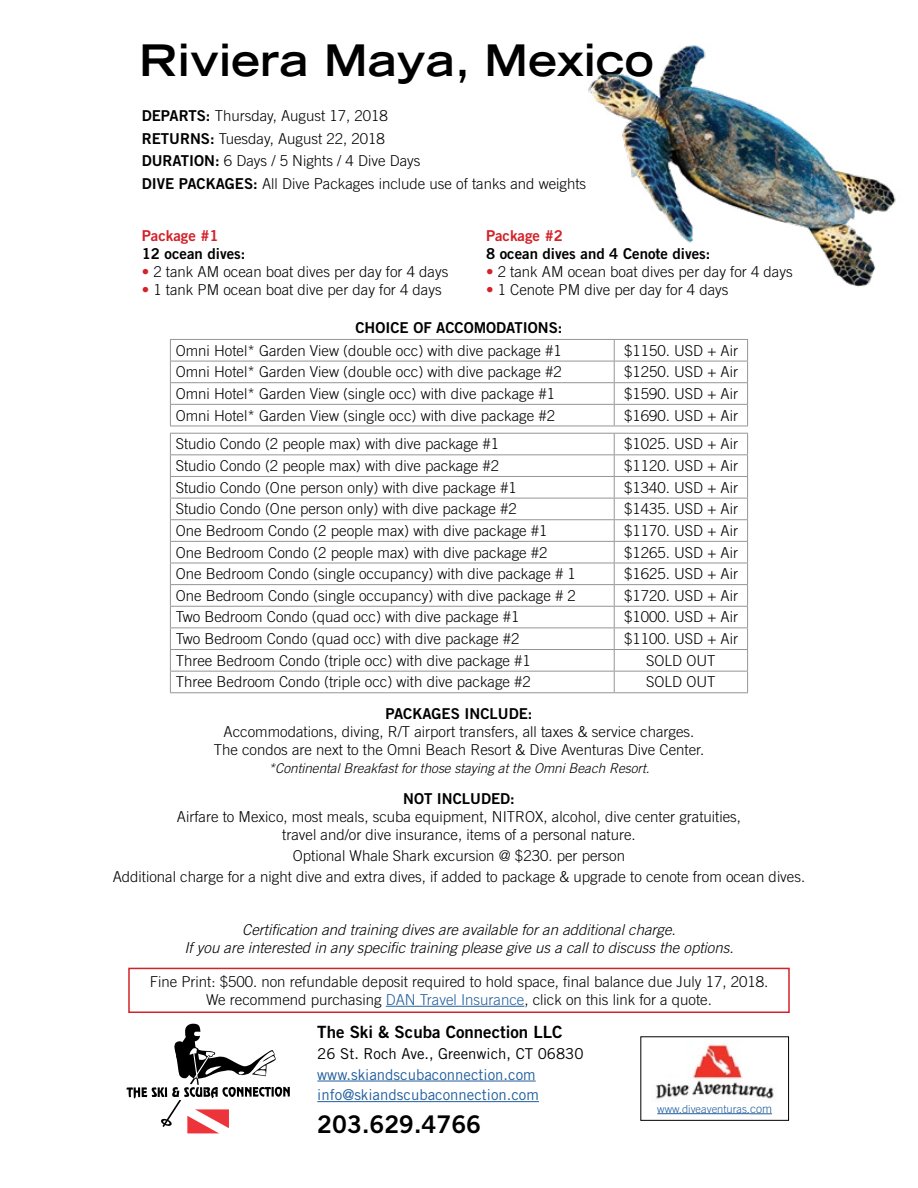
<style>
.page{position:relative;width:918px;height:1188px;background:#fff}
.page>*{position:absolute;margin:0;border:0;box-sizing:border-box;transform-origin:0 0}
.t1{font:700 expanded 43.5px "Trade Gothic LT Std";color:#000}
.t2{font:24.3px "Trade Gothic LT Std Bd 2";color:#000}
.t3{font:16.8px "Trade Gothic LT Std Bd 2";color:#000}
.t4{font:300 15px/18px "Trade Gothic LT Std";color:#000;text-align:center}
.t5{font:italic 300 15px/18px "Trade Gothic LT Std";color:#000;text-align:center}
.t6{font:15px "Trade Gothic LT Std Bd 2";color:#000}
.t7{font:15px/20.7px "Trade Gothic LT Std";color:#215e9e}
.t8{font:15px "Trade Gothic LT Std";color:#000}
.t9{font:15px "Trade Gothic LT Std Bd 2";color:#d2232a}
.t10{font:italic 300 13.5px "Trade Gothic LT Std";color:#000}
.t11{font:300 11.1px "Trade Gothic LT Std";color:#215e9e}
.s1{font-family:"Trade Gothic LT Std Bd 2";font-weight:400}
.s2{color:#d2232a}
.s3{color:#215e9e}
.s4{font-size:12px}
</style>
<div class="page">
<svg style="left:126px;top:1024px;width:164px;height:109px"></svg>
<hr style="left:317px;top:1081px;width:219px;height:1px;background:#215e9e">
<hr style="left:317px;top:1101px;width:222px;height:1px;background:#215e9e">
<hr style="left:386px;top:1006px;width:138px;height:1px;background:#215e9e">
<div style="left:128px;top:968px;width:662px;height:45px;border:2px solid #d2232a"></div>
<hr style="left:170px;top:339px;width:444px;height:1px;background:#939598">
<hr style="left:614px;top:339px;width:134px;height:1px;background:#939598">
<hr style="left:170px;top:361px;width:444px;height:1px;background:#939598">
<hr style="left:614px;top:361px;width:134px;height:1px;background:#939598">
<hr style="left:170px;top:382px;width:444px;height:1px;background:#939598">
<hr style="left:614px;top:382px;width:134px;height:1px;background:#939598">
<hr style="left:170px;top:404px;width:444px;height:1px;background:#939598">
<svg style="left:170px;top:340px;width:1px;height:86px"></svg>
<hr style="left:614px;top:404px;width:134px;height:1px;background:#939598">
<svg style="left:614px;top:340px;width:1px;height:86px"></svg>
<svg style="left:747px;top:340px;width:1px;height:86px"></svg>
<hr style="left:170px;top:454px;width:444px;height:1px;background:#939598">
<hr style="left:614px;top:454px;width:134px;height:1px;background:#939598">
<hr style="left:170px;top:476px;width:444px;height:1px;background:#939598">
<hr style="left:614px;top:476px;width:134px;height:1px;background:#939598">
<hr style="left:170px;top:498px;width:444px;height:1px;background:#939598">
<hr style="left:614px;top:498px;width:134px;height:1px;background:#939598">
<hr style="left:170px;top:519px;width:444px;height:1px;background:#939598">
<hr style="left:614px;top:519px;width:134px;height:1px;background:#939598">
<hr style="left:170px;top:541px;width:444px;height:1px;background:#939598">
<hr style="left:614px;top:541px;width:134px;height:1px;background:#939598">
<hr style="left:170px;top:563px;width:444px;height:1px;background:#939598">
<hr style="left:614px;top:563px;width:134px;height:1px;background:#939598">
<hr style="left:170px;top:584px;width:444px;height:1px;background:#939598">
<hr style="left:614px;top:584px;width:134px;height:1px;background:#939598">
<hr style="left:170px;top:606px;width:444px;height:1px;background:#939598">
<hr style="left:614px;top:606px;width:134px;height:1px;background:#939598">
<hr style="left:170px;top:628px;width:444px;height:1px;background:#939598">
<hr style="left:614px;top:628px;width:134px;height:1px;background:#939598">
<hr style="left:170px;top:649px;width:444px;height:1px;background:#939598">
<hr style="left:614px;top:649px;width:134px;height:1px;background:#939598">
<hr style="left:170px;top:671px;width:444px;height:1px;background:#939598">
<svg style="left:170px;top:434px;width:1px;height:258px"></svg>
<hr style="left:614px;top:671px;width:134px;height:1px;background:#939598">
<svg style="left:614px;top:434px;width:1px;height:258px"></svg>
<svg style="left:747px;top:434px;width:1px;height:258px"></svg>
<hr style="left:170px;top:692px;width:444px;height:1px;background:#939598">
<hr style="left:614px;top:692px;width:134px;height:1px;background:#939598">
<hr style="left:170px;top:426px;width:444px;height:1px;background:#939598">
<hr style="left:614px;top:426px;width:134px;height:1px;background:#939598">
<hr style="left:170px;top:433px;width:444px;height:1px;background:#939598">
<hr style="left:614px;top:433px;width:134px;height:1px;background:#939598">
<div style="left:640px;top:1036px;width:149px;height:85px;border:1px solid #000"></div>
<img style="left:656px;top:1044px;width:118px;height:55px">
<hr style="left:657px;top:1113px;width:93px;height:1px;background:#215e9e">
<svg style="left:750px;top:1113px;width:22px;height:1px"></svg>
<img style="left:588px;top:45px;width:308px;height:242px">
<h1 class="t1" style="left:139px;top:32px;width:516px">Riviera Maya, Mexico</h1>
<p class="t4" style="left:142px;top:104px;width:446px;line-height:22.6px;text-align:left"><span class="s1">DEPARTS:</span> Thursday, August 17, 2018<br><span class="s1">RETURNS:</span> Tuesday, August 22, 2018<br><span class="s1">DURATION:</span> 6 Days / 5 Nights / 4 Dive Days<br><span class="s1">DIVE PACKAGES:</span> All Dive Packages include use of tanks and weights</p>
<p class="t9" style="left:142px;top:226px;width:79px">Package #1</p>
<p class="t9" style="left:486px;top:226px;width:79px">Package #2</p>
<p class="t6" style="left:142px;top:244px;width:105px">12 ocean dives:</p>
<p class="t6" style="left:486px;top:244px;width:226px">8 ocean dives and 4 Cenote dives:</p>
<p class="t4" style="left:142px;top:262px;width:308px"><span class="s2">•</span> 2 tank AM ocean boat dives per day for 4 days</p>
<p class="t4" style="left:486px;top:262px;width:308px"><span class="s2">•</span> 2 tank AM ocean boat dives per day for 4 days</p>
<p class="t4" style="left:142px;top:280px;width:302px"><span class="s2">•</span> 1 tank PM ocean boat dive per day for 4 days</p>
<p class="t4" style="left:486px;top:280px;width:244px"><span class="s2">•</span> 1 Cenote PM dive per day for 4 days</p>
<p class="t6" style="left:355px;top:318px;width:209px">CHOICE OF ACCOMODATIONS:</p>
<p class="t4" style="left:176px;top:341px;width:387px">Omni Hotel* Garden View (double occ) with dive package #1</p>
<p class="t4" style="left:624px;top:341px;width:116px">$1150. USD + Air</p>
<p class="t4" style="left:176px;top:363px;width:387px">Omni Hotel* Garden View (double occ) with dive package #2</p>
<p class="t4" style="left:624px;top:363px;width:116px">$1250. USD + Air</p>
<p class="t4" style="left:176px;top:384px;width:381px">Omni Hotel* Garden View (single occ) with dive package #1</p>
<p class="t4" style="left:624px;top:384px;width:116px">$1590. USD + Air</p>
<p class="t4" style="left:176px;top:406px;width:381px">Omni Hotel* Garden View (single occ) with dive package #2</p>
<p class="t4" style="left:624px;top:406px;width:116px">$1690. USD + Air</p>
<p class="t4" style="left:176px;top:435px;width:325px">Studio Condo (2 people max) with dive package #1</p>
<p class="t4" style="left:624px;top:435px;width:116px">$1025. USD + Air</p>
<p class="t4" style="left:176px;top:457px;width:325px">Studio Condo (2 people max) with dive package #2</p>
<p class="t4" style="left:624px;top:457px;width:116px">$1120. USD + Air</p>
<p class="t4" style="left:176px;top:478px;width:342px">Studio Condo (One person only) with dive package #1</p>
<p class="t4" style="left:624px;top:478px;width:116px">$1340. USD + Air</p>
<p class="t4" style="left:176px;top:500px;width:342px">Studio Condo (One person only) with dive package #2</p>
<p class="t4" style="left:624px;top:500px;width:116px">$1435. USD + Air</p>
<p class="t4" style="left:176px;top:521px;width:373px">One Bedroom Condo (2 people max) with dive package #1</p>
<p class="t4" style="left:624px;top:521px;width:116px">$1170. USD + Air</p>
<p class="t4" style="left:176px;top:543px;width:373px">One Bedroom Condo (2 people max) with dive package #2</p>
<p class="t4" style="left:624px;top:543px;width:116px">$1265. USD + Air</p>
<p class="t4" style="left:176px;top:565px;width:402px">One Bedroom Condo (single occupancy) with dive package # 1</p>
<p class="t4" style="left:624px;top:565px;width:116px">$1625. USD + Air</p>
<p class="t4" style="left:176px;top:586px;width:402px">One Bedroom Condo (single occupancy) with dive package # 2</p>
<p class="t4" style="left:624px;top:586px;width:116px">$1720. USD + Air</p>
<p class="t4" style="left:176px;top:608px;width:345px">Two Bedroom Condo (quad occ) with dive package #1</p>
<p class="t4" style="left:624px;top:608px;width:116px">$1000. USD + Air</p>
<p class="t4" style="left:176px;top:630px;width:345px">Two Bedroom Condo (quad occ) with dive package #2</p>
<p class="t4" style="left:624px;top:630px;width:116px">$1100. USD + Air</p>
<p class="t4" style="left:176px;top:651px;width:357px">Three Bedroom Condo (triple occ) with dive package #1</p>
<p class="t4" style="left:646px;top:651px;width:71px">SOLD OUT</p>
<p class="t4" style="left:176px;top:673px;width:357px">Three Bedroom Condo (triple occ) with dive package #2</p>
<p class="t4" style="left:646px;top:673px;width:71px">SOLD OUT</p>
<p class="t6" style="left:386px;top:704px;width:148px">PACKAGES INCLUDE:</p>
<p class="t4" style="left:214px;top:722px;width:492px">Accommodations, diving, R/T airport transfers, all taxes &amp; service charges.<br>The condos are next to the Omni Beach Resort &amp; Dive Aventuras Dive Center.</p>
<p class="t10" style="left:268px;top:760px;width:383px">*Continental Breakfast for those staying at the Omni Beach Resort.</p>
<p class="t6" style="left:403px;top:789px;width:113px">NOT INCLUDED:</p>
<p class="t4" style="left:177px;top:808px;width:566px">Airfare to Mexico, most meals, scuba equipment, NITROX, alcohol, dive center gratuities, travel and/or dive insurance, items of a personal nature.</p>
<p class="t4" style="left:113px;top:845px;width:694px;line-height:20.7px">Optional Whale Shark excursion @ $230. per person<br>Additional charge for a night dive and extra dives, if added to package &amp; upgrade to cenote from ocean dives.</p>
<p class="t5" style="left:184px;top:921px;width:551px">Certification and training dives are available for an additional charge.<br>If you are interested in any specific training please give us a call to discuss the options.</p>
<p class="t4" style="left:150px;top:972px;width:620px">Fine Print: $500. non refundable deposit required to hold space, final balance due July 17, 2018.<br>We recommend purchasing <span class="s3">DAN Travel Insurance</span>, click on this link for a quote.</p>
<p class="t3" style="left:317px;top:1022px;width:247px">The Ski &amp; Scuba Connection LLC</p>
<p class="t8" style="left:317px;top:1044px;width:268px">26 St. Roch Ave., Greenwich, CT 06830</p>
<p class="t7" style="left:317px;top:1064px;width:223px">www.skiandscubaconnection.com info@skiandscubaconnection.com</p>
<h2 class="t2" style="left:317px;top:1109px;width:165px">203.629.4766</h2>
<p class="t11" style="left:657px;top:1102px;width:116px">www.diveaventuras.<span class="s4">com</span></p>
</div>
